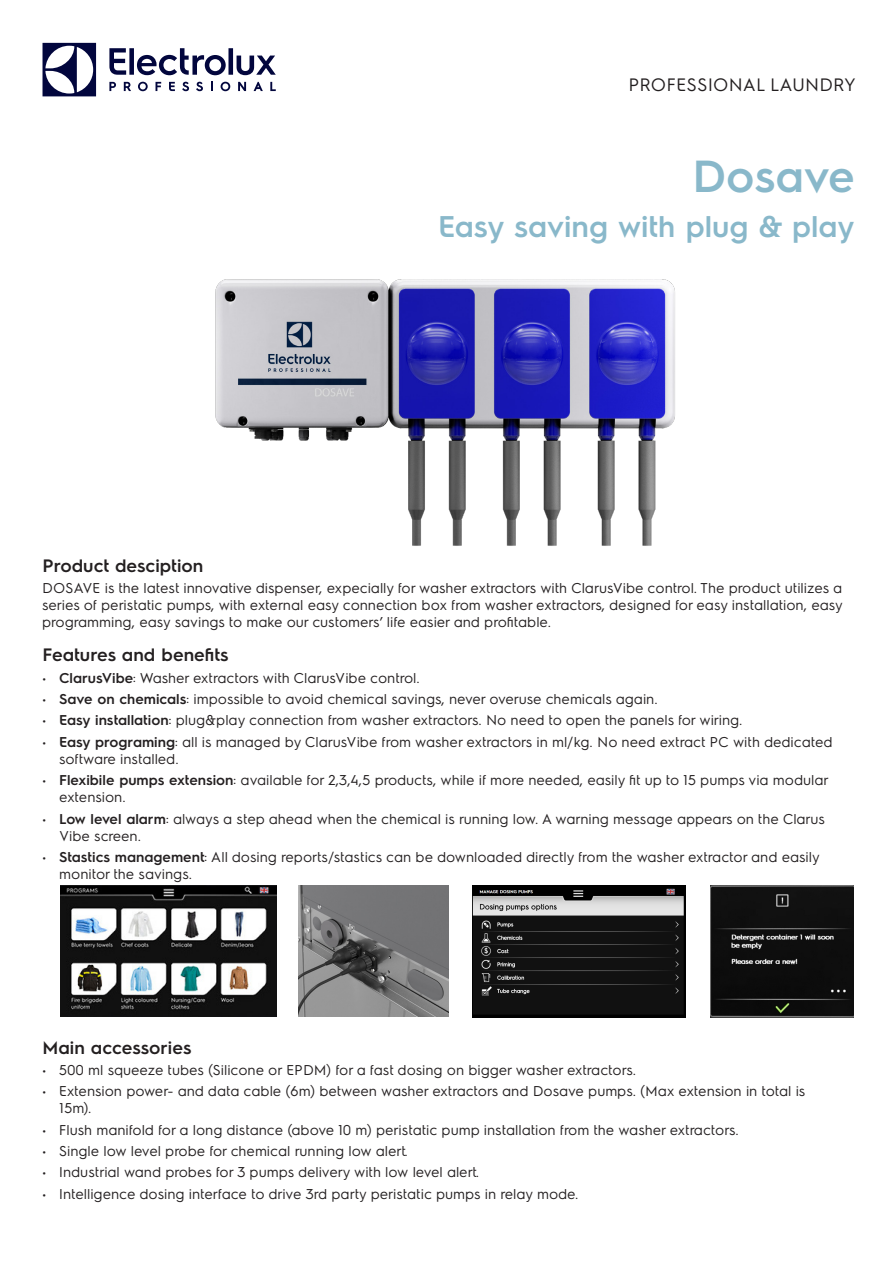
<style>
.page{position:relative;width:893px;height:1263px;background:#fff}
.page>*{position:absolute;margin:0;border:0;box-sizing:border-box;transform-origin:0 0}
.t1{font:600 45px "Electrolux Sans";color:#89b8ca}
.t2{font:600 30px "Electrolux Sans";color:#89b8ca}
.t3{font:600 18px "Electrolux Sans";color:#231f20}
.t4{font:18px "Electrolux Sans";color:#231f20}
.t5{font:14.25px/17.1px "Electrolux Sans";color:#231f20}
.s1{font-weight:600}
</style>
<div class="page">
<svg style="left:43px;top:43px;width:53px;height:53px"></svg>
<svg style="left:109px;top:48px;width:167px;height:27px"></svg>
<svg style="left:270px;top:82px;width:6px;height:9px"></svg>
<svg style="left:221px;top:82px;width:9px;height:9px"></svg>
<svg style="left:211px;top:82px;width:2px;height:9px"></svg>
<svg style="left:196px;top:82px;width:7px;height:9px"></svg>
<svg style="left:182px;top:82px;width:7px;height:9px"></svg>
<svg style="left:169px;top:82px;width:6px;height:9px"></svg>
<svg style="left:156px;top:82px;width:5px;height:9px"></svg>
<svg style="left:138px;top:82px;width:10px;height:9px"></svg>
<svg style="left:124px;top:82px;width:7px;height:9px"></svg>
<svg style="left:109px;top:82px;width:7px;height:9px"></svg>
<svg style="left:254px;top:82px;width:9px;height:9px"></svg>
<svg style="left:238px;top:82px;width:8px;height:9px"></svg>
<img style="left:215px;top:279px;width:460px;height:267px">
<img style="left:298px;top:886px;width:151px;height:130px">
<img style="left:710px;top:886px;width:144px;height:131px">
<img style="left:473px;top:886px;width:213px;height:131px">
<img style="left:61px;top:886px;width:215px;height:130px">
<p class="t4" style="left:629px;top:72px;width:229px">PROFESSIONAL LAUNDRY</p>
<p class="t1" style="left:692px;top:144px;width:164px">Dosave</p>
<p class="t2" style="left:438px;top:205px;width:418px">Easy saving with plug &amp; play</p>
<p class="t3" style="left:43px;top:553px;width:162px">Product desciption</p>
<p class="t5" style="left:43px;top:578px;width:802px;text-align:justify">DOSAVE is the latest innovative dispenser, expecially for washer extractors with ClarusVibe control. The product utilizes a series of peristatic pumps, with external easy connection box from washer extractors, designed for easy installation, easy programming, easy savings to make our customers’ life easier and profitable.</p>
<p class="t3" style="left:43px;top:642px;width:188px">Features and benefits</p>
<p class="t5" style="left:43px;top:668px;width:379px">• <span class="s1">ClarusVibe</span>: Washer extractors with ClarusVibe control.</p>
<p class="t5" style="left:43px;top:689px;width:617px">• <span class="s1">Save on chemicals</span>: impossible to avoid chemical savings, never overuse chemicals again.</p>
<p class="t5" style="left:43px;top:711px;width:702px">• <span class="s1">Easy installation</span>: plug&amp;play connection from washer extractors. No need to open the panels for wiring.</p>
<p class="t5" style="left:60px;top:732px;width:775px;text-indent:-17px">• <span class="s1">Easy programing</span>: all is managed by ClarusVibe from washer extractors in ml/kg. No need extract PC with dedicated software installed.</p>
<p class="t5" style="left:60px;top:771px;width:771px;text-indent:-17px">• <span class="s1">Flexibile pumps extension</span>: available for 2,3,4,5 products, while if more needed, easily fit up to 15 pumps via modular extension.</p>
<p class="t5" style="left:60px;top:809px;width:767px;text-indent:-17px">• <span class="s1">Low level alarm</span>: always a step ahead when the chemical is running low. A warning message appears on the Clarus<br>Vibe screen.</p>
<p class="t5" style="left:60px;top:847px;width:762px;text-indent:-17px">• <span class="s1">Stastics management</span>: All dosing reports/stastics can be downloaded directly from the washer extractor and easily monitor the savings.</p>
<p class="t3" style="left:43px;top:1034px;width:150px">Main accessories</p>
<p class="t5" style="left:43px;top:1060px;width:595px">• 500 ml squeeze tubes (Silicone or EPDM) for a fast dosing on bigger washer extractors.</p>
<p class="t5" style="left:60px;top:1082px;width:748px;text-indent:-17px">• Extension power- and data cable (6m) between washer extractors and Dosave pumps. (Max extension in total is<br>15m).</p>
<p class="t5" style="left:43px;top:1120px;width:698px">• Flush manifold for a long distance (above 10 m) peristatic pump installation from the washer extractors.</p>
<p class="t5" style="left:43px;top:1141px;width:367px">• Single low level probe for chemical running low alert.</p>
<p class="t5" style="left:43px;top:1163px;width:438px">• Industrial wand probes for 3 pumps delivery with low level alert.</p>
<p class="t5" style="left:43px;top:1184px;width:538px">• Intelligence dosing interface to drive 3rd party peristatic pumps in relay mode.</p>
</div>
